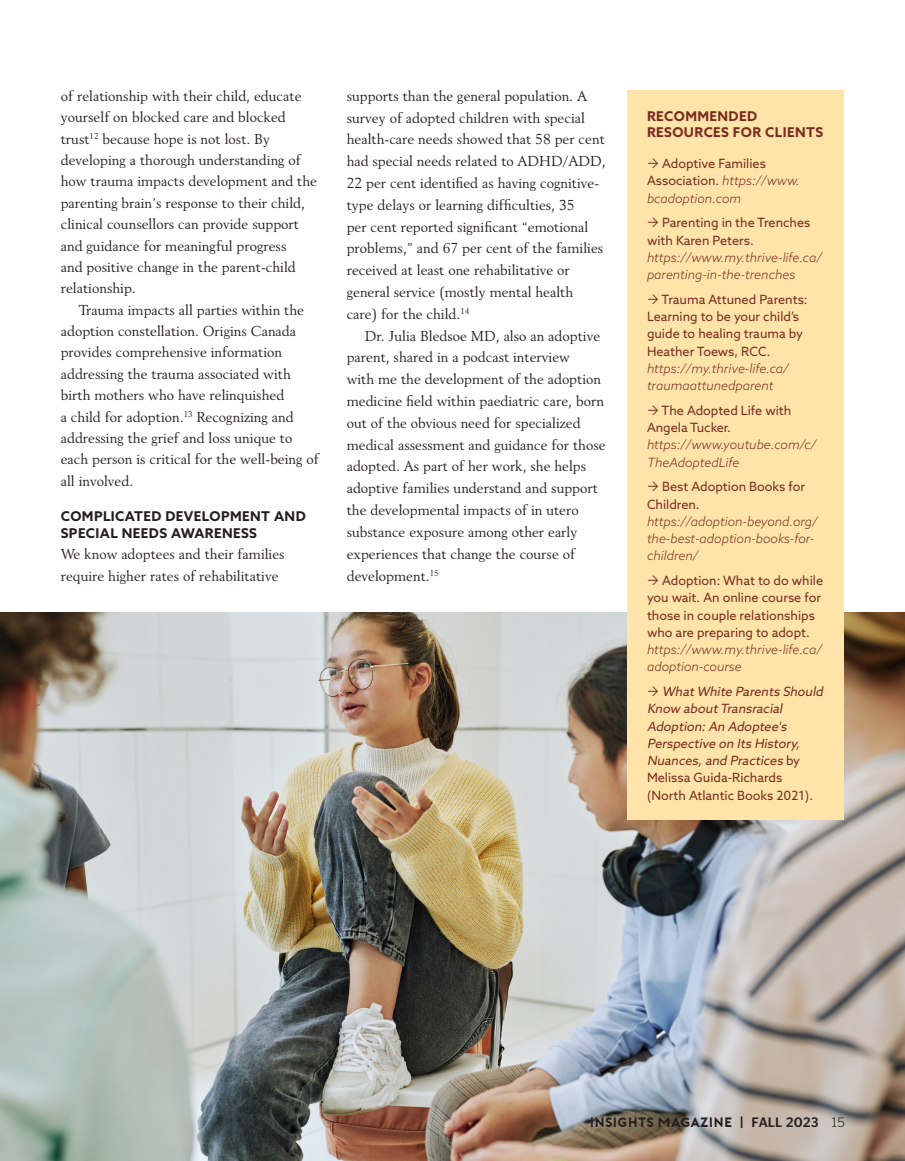
<style>
.page{position:relative;width:905px;height:1161px;background:#fff}
.page>*{position:absolute;margin:0;border:0;box-sizing:border-box;transform-origin:0 0}
.Body_Copy_Revival{font:14.25px/21.8px "Revival 565 BT";color:#231f20}
.Subhead{font:700 13.5px/17.1px "Azo Sans";letter-spacing:.03em;color:#231f20}
.Subhead-2{font:700 13.5px/16.5px "Azo Sans";letter-spacing:.03em;color:#792b1f}
.t1{font:13.5px "Porter Bold DEMO";color:#231f20}
.body_copy_Poynter{font:12.75px/17.2px "Azo Sans";color:#792b1f}
.body_copy_Poynter-2{font:italic 300 12.75px/17.2px "Azo Sans";color:#792b1f}
.body_copy_Poynter-3{font:italic 12.75px/17.2px "Azo Sans";color:#792b1f}
.s1{font-weight:300;font-style:italic}
.s2{font-weight:400;font-style:normal}
.s3{font-style:normal}
.s4{font-family:"Poynter Text Sans";font-weight:700}
.s5{font-family:"Poynter Text Sans";font-weight:300}
</style>
<div class="page">
<img style="left:0;top:613px;width:904px;height:548px">
<div style="left:626px;top:90px;width:217px;height:730px;background:#ffe4aa"></div>
<p class="Body_Copy_Revival" style="left:61px;top:85px;width:258px">of relationship with their child, educate yourself on blocked care and blocked trust<sup>12</sup> because hope is not lost. By developing a thorough understanding of how trauma impacts development and the parenting brain’s response to their child, clinical counsellors can provide support and guidance for meaningful progress<br>and positive change in the parent-child relationship.</p>
<p class="Body_Copy_Revival" style="left:61px;top:299px;width:259px;text-indent:18px">Trauma impacts all parties within the adoption constellation. Origins Canada provides comprehensive information addressing the trauma associated with birth mothers who have relinquished<br>a child for adoption.<sup>13</sup> Recognizing and addressing the grief and loss unique to each person is critical for the well-being of all involved.</p>
<p class="Subhead" style="left:61px;top:507px;width:246px">COMPLICATED DEVELOPMENT AND<br>SPECIAL NEEDS AWARENESS</p>
<p class="Body_Copy_Revival" style="left:61px;top:543px;width:225px">We know adoptees and their families require higher rates of rehabilitative</p>
<p class="Body_Copy_Revival" style="left:347px;top:85px;width:260px">supports than the general population. A survey of adopted children with special health-care needs showed that 58 per cent had special needs related to ADHD/ADD, 22 per cent identified as having cognitive&shy;type delays or learning difficulties, 35<br>per cent reported significant “emotional problems,” and 67 per cent of the families received at least one rehabilitative or general service (mostly mental health care) for the child.<sup>14</sup></p>
<p class="Body_Copy_Revival" style="left:347px;top:325px;width:260px;text-indent:18px">Dr. Julia Bledsoe MD, also an adoptive parent, shared in a podcast interview<br>with me the development of the adoption medicine field within paediatric care, born out of the obvious need for specialized medical assessment and guidance for those adopted. As part of her work, she helps adoptive families understand and support the developmental impacts of in utero substance exposure among other early experiences that change the course of development.<sup>15</sup></p>
<p class="Subhead-2" style="left:647px;top:108px;width:178px">RECOMMENDED<br>RESOURCES FOR CLIENTS</p>
<p class="body_copy_Poynter" style="left:647px;top:155px;width:154px;text-indent:15px">Adoptive Families<br>Association. <span class="s1">https://www. bcadoption.com</span></p>
<p class="body_copy_Poynter-2" style="left:647px;top:214px;width:176px;text-indent:15px"><span class="s2">Parenting in the Trenches with Karen Peters. </span>https://www.my.thrive-life.ca/ parenting-in-the-trenches</p>
<p class="body_copy_Poynter" style="left:647px;top:291px;width:162px;text-indent:15px">Trauma Attuned Parents:<br>Learning to be your child’s guide to healing trauma by<br>Heather Toews, RCC. <span class="s1">https://my.thrive-life.ca/ traumaattunedparent</span></p>
<p class="body_copy_Poynter-2" style="left:647px;top:402px;width:171px;text-indent:15px"><span class="s2">The Adopted Life with<br>Angela Tucker. </span>https://www.youtube.com/c/<br>TheAdoptedLife</p>
<p class="body_copy_Poynter-2" style="left:647px;top:478px;width:172px;text-indent:15px"><span class="s2">Best Adoption Books for<br>Children. </span>https://adoption-beyond.org/ the-best-adoption-books-for&shy;children/</p>
<p class="body_copy_Poynter" style="left:647px;top:572px;width:178px;text-indent:15px">Adoption: What to do while you wait. An online course for those in couple relationships who are preparing to adopt. <span class="s1">https://www.my.thrive-life.ca/ adoption-course</span></p>
<p class="body_copy_Poynter-3" style="left:647px;top:683px;width:180px;text-indent:15px">WhatWhite Parents Should<br>Know aboutTransracial<br>Adoption:An Adoptee's<br>Perspective on Its History,<br>Nuances,and Practices <span class="s3">by<br>Melissa Guida-Richards<br>(North Atlantic Books 2021).</span></p>
<p class="t1" style="left:590px;top:1115px;width:256px">INSIGHTS MAGAZINE | <span class="s4">FALL 2023</span> <span class="s5">15</span></p>
</div>
